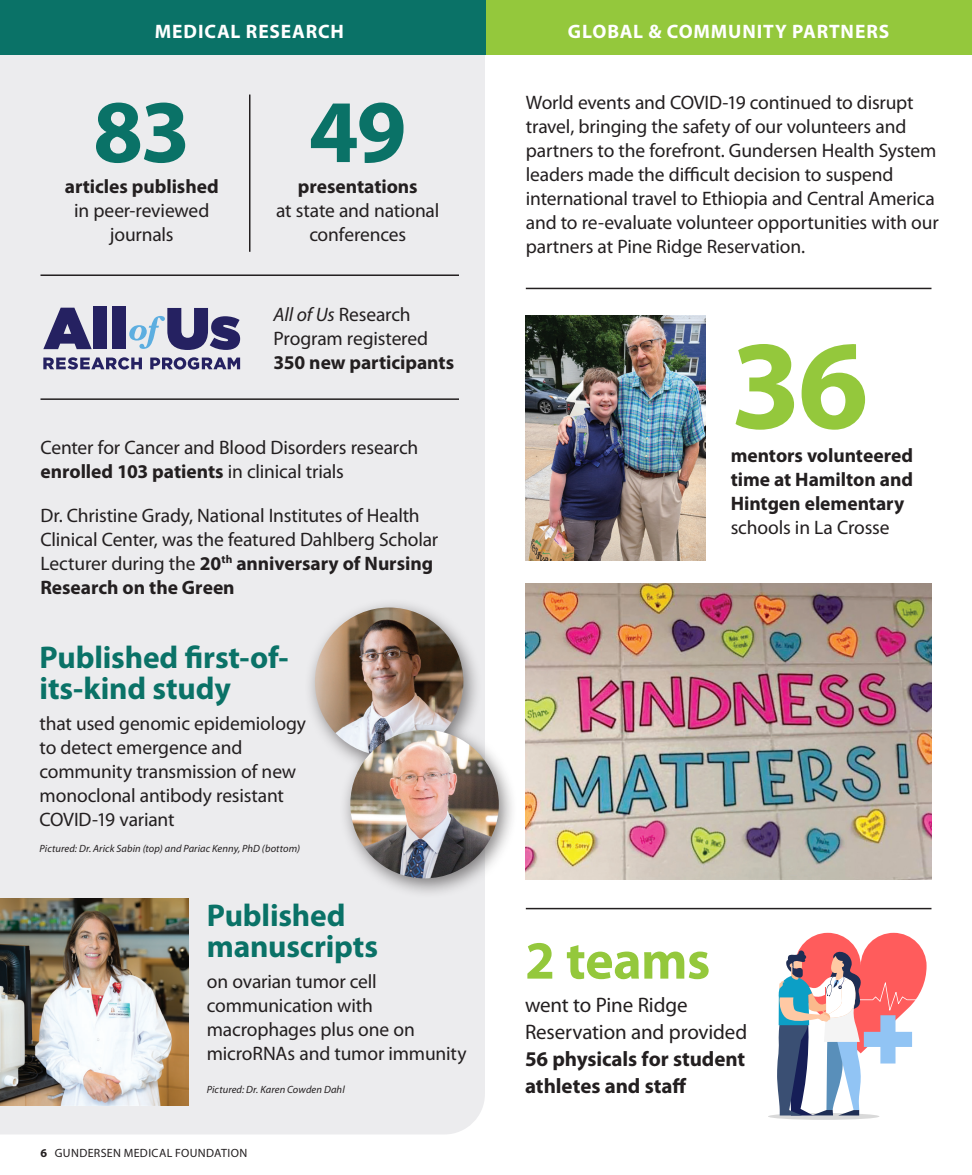
<style>
.page{position:relative;width:972px;height:1175px;background:#fff}
.page>*{position:absolute;margin:0;border:0;box-sizing:border-box;transform-origin:0 0}
.t1{font:700 127.5px "Myriad Pro";color:#94c83c}
.t2{font:700 90px "Myriad Pro";color:#0a7267}
.t3{font:700 54px "Myriad Pro";letter-spacing:-.01em;color:#94c83c}
.t4{font:700 31.5px/31.5px "Myriad Pro";letter-spacing:-.005em;color:#0a7267}
.t5{font:21px/27px "Myriad Pro";letter-spacing:-.005em;color:#231f20}
.t6{font:19.5px/24px "Myriad Pro";letter-spacing:-.01em;color:#231f20}
.t7{font:700 19.5px/24px "Myriad Pro";letter-spacing:-.005em;color:#231f20}
.t8{font:700 19.5px "Myriad Pro";letter-spacing:.045em;color:#fff}
.t9{font:12px "Myriad Pro";letter-spacing:.03em;color:#231f20}
.t10{font:italic 10.5px "Myriad Pro";letter-spacing:.01em;color:#231f20}
.s1{font-weight:700}
.s2{font-style:italic}
.s3{font-weight:400}
</style>
<div class="page">
<div style="left:0;top:54px;width:485px;height:1080px;background:#ececee"></div>
<hr style="left:40px;top:274px;width:419px;height:2px;background:#231f20">
<hr style="left:40px;top:398px;width:419px;height:2px;background:#231f20">
<hr style="left:526px;top:907px;width:405px;height:2px;background:#231f20">
<hr style="left:526px;top:288px;width:405px;height:1px;background:#231f20">
<hr style="left:249px;top:94px;width:1px;height:158px;background:#231f20">
<img style="left:0;top:899px;width:189px;height:206px">
<svg style="left:43px;top:308px;width:49px;height:41px;background:#7a779d"></svg>
<div style="left:93px;top:306px;width:14px;height:43px;background:#252161"></div>
<div style="left:113px;top:306px;width:13px;height:43px;background:#252161"></div>
<svg style="left:129px;top:308px;width:111px;height:42px;background:#8e92b1"></svg>
<svg style="left:43px;top:357px;width:99px;height:12px"></svg>
<svg style="left:150px;top:357px;width:90px;height:12px"></svg>
<img style="left:526px;top:315px;width:180px;height:246px">
<img style="left:525px;top:583px;width:407px;height:296px">
<div style="left:0;top:0;width:486px;height:54px;background:#0a7267"></div>
<div style="left:486px;top:0;width:486px;height:54px;background:#94c83c"></div>
<div style="left:304px;top:598px;width:178px;height:178px;background:#231f20;opacity:.55"></div>
<img style="left:315px;top:607px;width:148px;height:149px;border-radius:74px">
<div style="left:339px;top:720px;width:179px;height:179px;background:#231f20;opacity:.55"></div>
<img style="left:350px;top:730px;width:149px;height:148px;border-radius:74px">
<svg style="left:768px;top:1113px;width:111px;height:6px"></svg>
<svg style="left:777px;top:932px;width:150px;height:183px"></svg>
<p class="t8" style="left:155px;top:18px;width:191px">MEDICAL RESEARCH</p>
<p class="t8" style="left:568px;top:18px;width:323px">GLOBAL &amp; COMMUNITY PARTNERS</p>
<p class="t2" style="left:93px;top:73px;width:99px">83</p>
<p class="t6" style="left:65px;top:175px;width:155px;text-align:center"><span class="s1">articles published </span>in peer-reviewed journals</p>
<p class="t2" style="left:309px;top:73px;width:99px">49</p>
<p class="t6" style="left:276px;top:175px;width:165px;text-align:center"><span class="s1">presentations<br></span>at state and national conferences</p>
<p class="t6" style="left:274px;top:303px;width:182px"><span class="s2">All of Us</span> Research<br>Program registered<br><span class="s1">350 new participants</span></p>
<p class="t6" style="left:40px;top:435px;width:379px">Center for Cancer and Blood Disorders research <span class="s1">enrolled 103 patients</span> in clinical trials</p>
<p class="t6" style="left:40px;top:503px;width:399px">Dr. Christine Grady, National Institutes of Health Clinical Center, was the featured Dahlberg Scholar Lecturer during the <span class="s1">20</span><sup>th</sup> <span class="s1">anniversary of Nursing Research on the Green</span></p>
<p class="t4" style="left:40px;top:640px;width:251px">Published first-of&shy;its-kind study</p>
<p class="t6" style="left:40px;top:712px;width:268px">that used genomic epidemiology to detect emergence and community transmission of new monoclonal antibody resistant<br>COVID-19 variant</p>
<p class="t10" style="left:40px;top:842px;width:262px">Pictured: Dr. Arick Sabin (top) and Pariac Kenny, PhD (bottom)</p>
<p class="t4" style="left:207px;top:898px;width:173px">Published manuscripts</p>
<p class="t6" style="left:207px;top:969px;width:261px">on ovarian tumor cell communication with macrophages plus one on microRNAs and tumor immunity</p>
<p class="t10" style="left:207px;top:1082px;width:139px">Pictured: Dr. Karen Cowden Dahl</p>
<p class="t9" style="left:40px;top:1146px;width:208px"><span class="s1">6</span> GUNDERSEN MEDICAL FOUNDATION</p>
<p class="t6" style="left:526px;top:91px;width:414px">World events and COVID-19 continued to disrupt travel, bringing the safety of our volunteers and partners to the forefront. Gundersen Health System leaders made the difficult decision to suspend international travel to Ethiopia and Central America and to re-evaluate volunteer opportunities with our partners at Pine Ridge Reservation.</p>
<p class="t1" style="left:731px;top:302px;width:139px">36</p>
<p class="t7" style="left:731px;top:443px;width:184px">mentors volunteered time at Hamilton and<br>Hintgen elementary <span class="s3">schools in La Crosse</span></p>
<p class="t3" style="left:525px;top:925px;width:187px">2 teams</p>
<p class="t5" style="left:525px;top:992px;width:224px">went to Pine Ridge<br>Reservation and provided<br><span class="s1">56 physicals for student athletes and staff</span></p>
</div>
